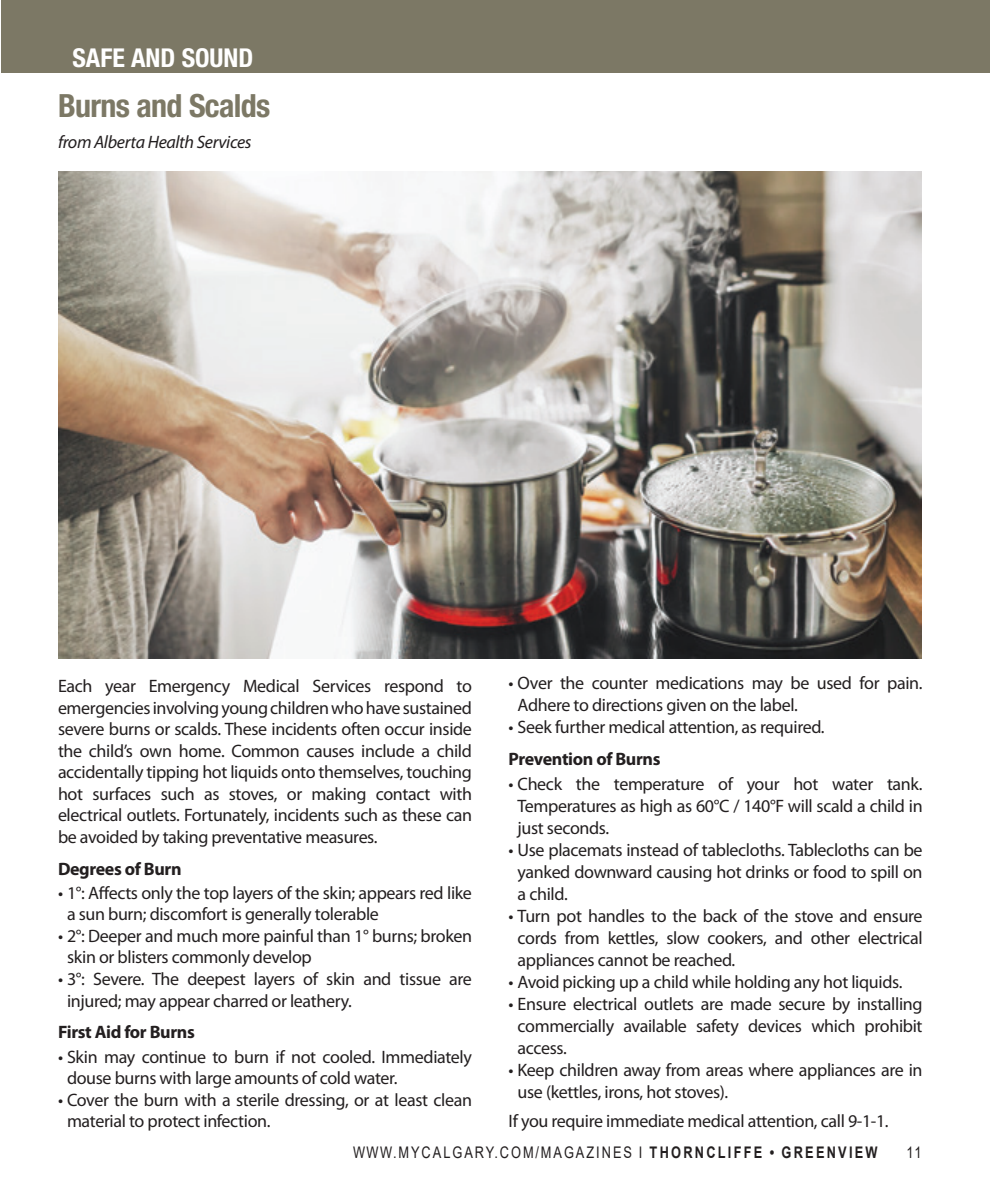
<style>
.page{position:relative;width:990px;height:1188px;background:#fff}
.page>*{position:absolute;margin:0;border:0;box-sizing:border-box;transform-origin:0 0}
.In_Around_title{font:700 condensed 32px "Helvetica Neue LT Std";letter-spacing:-.02em;color:#7c7865}
.t1{font:700 condensed 26px "Helvetica Neue LT Std";color:#fff}
.Body_text{font:18px/21.6px "Myriad Pro";letter-spacing:-.02em;color:#231f20}
.Body_text-2{font:700 18px "Myriad Pro";letter-spacing:-.02em;color:#231f20}
.Body_text-3{font:italic 18px "Myriad Pro";letter-spacing:-.02em;color:#231f20}
.t2{font:16px "Arial";letter-spacing:.155em;color:#231f20;scale:.8 1}
.s1{font-weight:700}
</style>
<div class="page">
<div style="left:1px;top:0;width:989px;height:73px;background:#7c7865"></div>
<img style="left:58px;top:171px;width:864px;height:488px">
<p class="t1" style="left:72px;top:42px;width:183px">SAFE AND SOUND</p>
<p class="In_Around_title" style="left:58px;top:86px;width:214px">Burns and Scalds</p>
<p class="Body_text-3" style="left:58px;top:131px;width:195px">from Alberta Health Services</p>
<p class="Body_text" style="left:58px;top:675px;width:416px;text-align:justify">Each year Emergency Medical Services respond to emergencies involving young children who have sustained severe burns or scalds. These incidents often occur inside the child’s own home. Common causes include a child accidentally tipping hot liquids onto themselves, touching hot surfaces such as stoves, or making contact with electrical outlets. Fortunately, incidents such as these can be avoided by taking preventative measures.</p>
<p class="Body_text-2" style="left:58px;top:857px;width:125px">Degrees of Burn</p>
<p class="Body_text" style="left:67px;top:882px;width:406px;text-indent:-9px">• 1°: Affects only the top layers of the skin; appears red like a sun burn; discomfort is generally tolerable</p>
<p class="Body_text" style="left:67px;top:925px;width:407px;text-indent:-9px">• 2°: Deeper and much more painful than 1° burns; broken skin or blisters commonly develop</p>
<p class="Body_text" style="left:67px;top:968px;width:407px;text-indent:-9px">• 3°: Severe. The deepest layers of skin and tissue are injured; may appear charred or leathery.</p>
<p class="Body_text-2" style="left:58px;top:1020px;width:138px">First Aid for Burns</p>
<p class="Body_text" style="left:67px;top:1045px;width:406px;text-indent:-9px">• Skin may continue to burn if not cooled. Immediately douse burns with large amounts of cold water.</p>
<p class="Body_text" style="left:67px;top:1088px;width:407px;text-indent:-9px">• Cover the burn with a sterile dressing, or at least clean material to protect infection.</p>
<p class="Body_text" style="left:518px;top:672px;width:406px;text-indent:-9px">• Over the counter medications may be used for pain.<br>Adhere to directions given on the label.</p>
<p class="Body_text" style="left:509px;top:716px;width:318px">• Seek further medical attention, as required.</p>
<p class="Body_text-2" style="left:509px;top:748px;width:153px">Prevention of Burns</p>
<p class="Body_text" style="left:518px;top:773px;width:407px;text-align:justify;text-indent:-9px">• Check the temperature of your hot water tank.<br>Temperatures as high as 60°C / 140°F will scald a child in just seconds.</p>
<p class="Body_text" style="left:518px;top:839px;width:406px;text-align:justify;text-indent:-9px">• Use placemats instead of tablecloths. Tablecloths can be yanked downward causing hot drinks or food to spill on a child.</p>
<p class="Body_text" style="left:518px;top:905px;width:407px;text-align:justify;text-indent:-9px">• Turn pot handles to the back of the stove and ensure cords from kettles, slow cookers, and other electrical appliances cannot be reached.</p>
<p class="Body_text" style="left:509px;top:971px;width:395px">• Avoid picking up a child while holding any hot liquids.</p>
<p class="Body_text" style="left:518px;top:993px;width:407px;text-align:justify;text-indent:-9px">• Ensure electrical outlets are made secure by installing commercially available safety devices which prohibit access.</p>
<p class="Body_text" style="left:518px;top:1059px;width:406px;text-indent:-9px">• Keep children away from areas where appliances are in use (kettles, irons, hot stoves).</p>
<p class="Body_text" style="left:509px;top:1110px;width:382px">If you require immediate medical attention, call 9-1-1.</p>
<p class="t2" style="left:353px;top:1141px;width:657px">WWW.MYCALGARY.COM/MAGAZINES I <span class="s1">THORNCLIFFE • GREENVIEW</span></p>
<p class="t2" style="left:907px;top:1141px;width:20px">11</p>
</div>
